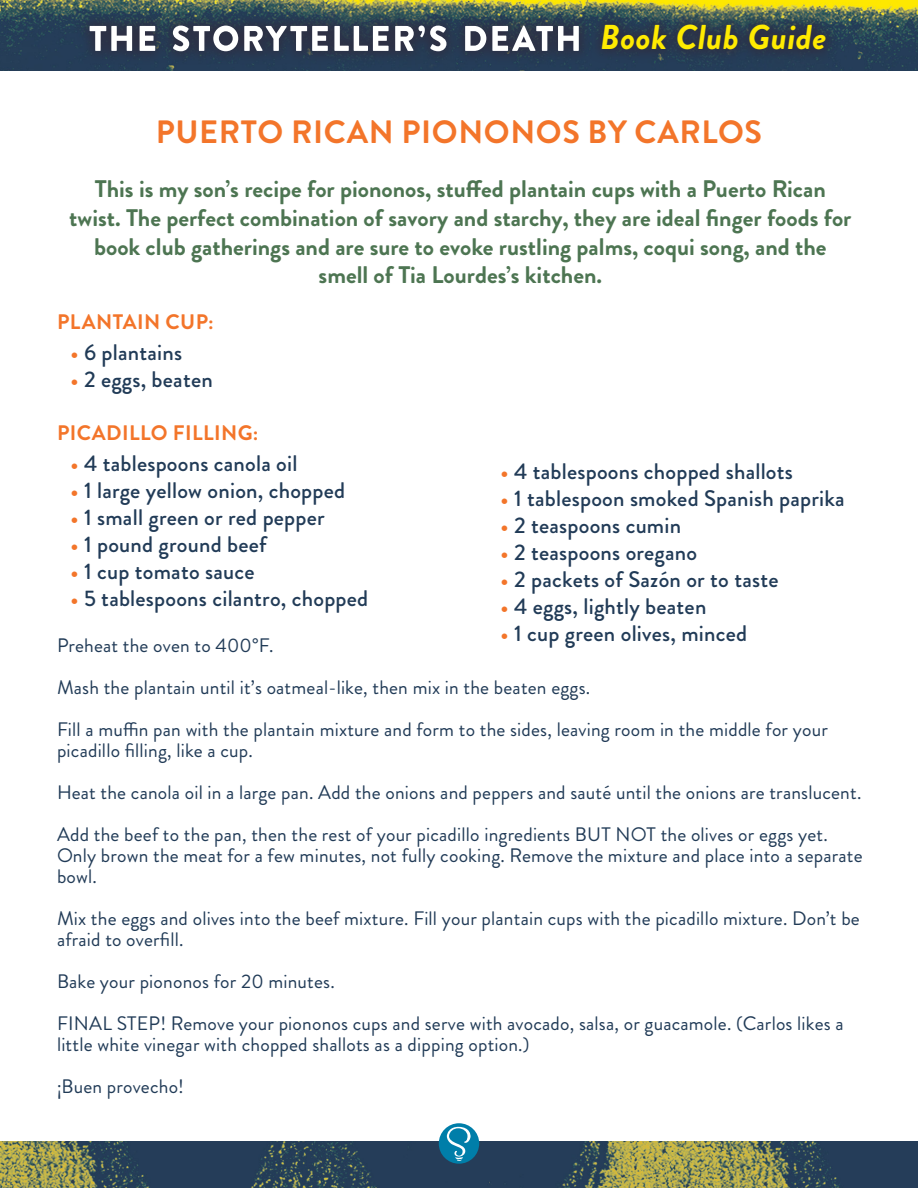
<style>
.page{position:relative;width:918px;height:1188px;background:#fff}
.page>*{position:absolute;margin:0;border:0;box-sizing:border-box;transform-origin:0 0}
.t1{font:italic 700 34.5px "Brandon Grotesque";letter-spacing:.01em;color:#ffeb01}
.t2{font:700 32.25px "Brandon Grotesque";letter-spacing:.02em;color:#f3752a}
.t3{font:700 24px/28.8px "Brandon Grotesque";color:#4d7552;text-align:center}
.t4{font:500 22.5px "Brandon Grotesque";letter-spacing:.01em;color:#213b57}
.t5{font:700 21px "Brandon Grotesque";letter-spacing:.02em;color:#f3752a}
.t6{font:19.5px/21px "Brandon Grotesque";letter-spacing:.01em;color:#213b57}
.s1{font-weight:700;font-size:21px;color:#f3752a}
</style>
<div class="page">
<img style="left:0;top:0;width:918px;height:1188px">
<svg style="left:76px;top:12px;width:517px;height:54px;background:#2a4053"></svg>
<svg style="left:90px;top:26px;width:489px;height:25px"></svg>
<svg style="left:588px;top:10px;width:251px;height:54px;background:#31414f"></svg>
<div style="left:0;top:71px;width:918px;height:1069px;background:#fff"></div>
<div style="left:439px;top:1123px;width:40px;height:41px;background:#007ea9;border-radius:50%"></div>
<svg style="left:447px;top:1127px;width:24px;height:34px"></svg>
<h1 class="t1" style="left:600px;top:13px;width:228px">Book Club Guide</h1>
<p class="t2" style="left:156px;top:109px;width:608px">PUERTO RICAN PIONONOS BY CARLOS</p>
<p class="t3" style="left:69px;top:175px;width:784px">This is my son’s recipe for piononos, stuffed plantain cups with a Puerto Rican twist. The perfect combination of savory and starchy, they are ideal finger foods for book club gatherings and are sure to evoke rustling palms, coqui song, and the smell of Tia Lourdes’s kitchen.</p>
<p class="t5" style="left:57px;top:307px;width:158px">PLANTAIN CUP:</p>
<p class="t4" style="left:70px;top:337px;width:113px"><span class="s1">•</span> 6 plantains</p>
<p class="t4" style="left:70px;top:364px;width:144px"><span class="s1">•</span> 2 eggs, beaten</p>
<p class="t5" style="left:57px;top:418px;width:203px">PICADILLO FILLING:</p>
<p class="t4" style="left:70px;top:447px;width:229px"><span class="s1">•</span> 4 tablespoons canola oil</p>
<p class="t4" style="left:70px;top:474px;width:276px"><span class="s1">•</span> 1 large yellow onion, chopped</p>
<p class="t4" style="left:70px;top:501px;width:256px"><span class="s1">•</span> 1 small green or red pepper</p>
<p class="t4" style="left:70px;top:528px;width:198px"><span class="s1">•</span> 1 pound ground beef</p>
<p class="t4" style="left:70px;top:555px;width:186px"><span class="s1">•</span> 1 cup tomato sauce</p>
<p class="t4" style="left:70px;top:582px;width:299px"><span class="s1">•</span> 5 tablespoons cilantro, chopped</p>
<p class="t6" style="left:57px;top:635px;width:218px">Preheat the oven to 400°F.</p>
<p class="t6" style="left:57px;top:677px;width:535px">Mash the plantain until it’s oatmeal-like, then mix in the beaten eggs.</p>
<p class="t6" style="left:57px;top:719px;width:772px">Fill a muffin pan with the plantain mixture and form to the sides, leaving room in the middle for your picadillo filling, like a cup.</p>
<p class="t6" style="left:57px;top:782px;width:806px">Heat the canola oil in a large pan. Add the onions and peppers and sauté until the onions are translucent.</p>
<p class="t6" style="left:57px;top:824px;width:807px">Add the beef to the pan, then the rest of your picadillo ingredients BUT NOT the olives or eggs yet.<br>Only brown the meat for a few minutes, not fully cooking. Remove the mixture and place into a separate bowl.</p>
<p class="t6" style="left:57px;top:908px;width:804px">Mix the eggs and olives into the beef mixture. Fill your plantain cups with the picadillo mixture. Don’t be afraid to overfill.</p>
<p class="t6" style="left:57px;top:971px;width:279px">Bake your piononos for 20 minutes.</p>
<p class="t6" style="left:57px;top:1013px;width:788px">FINAL STEP! Remove your piononos cups and serve with avocado, salsa, or guacamole. (Carlos likes a little white vinegar with chopped shallots as a dipping option.)</p>
<p class="t6" style="left:57px;top:1076px;width:128px">¡Buen provecho!</p>
<p class="t4" style="left:501px;top:456px;width:294px"><span class="s1">•</span> 4 tablespoons chopped shallots</p>
<p class="t4" style="left:501px;top:483px;width:346px"><span class="s1">•</span> 1 tablespoon smoked Spanish paprika</p>
<p class="t4" style="left:501px;top:510px;width:182px"><span class="s1">•</span> 2 teaspoons cumin</p>
<p class="t4" style="left:501px;top:537px;width:198px"><span class="s1">•</span> 2 teaspoons oregano</p>
<p class="t4" style="left:501px;top:564px;width:279px"><span class="s1">•</span> 2 packets of Sazón or to taste</p>
<p class="t4" style="left:501px;top:591px;width:207px"><span class="s1">•</span> 4 eggs, lightly beaten</p>
<p class="t4" style="left:501px;top:618px;width:248px"><span class="s1">•</span> 1 cup green olives, minced</p>
</div>
